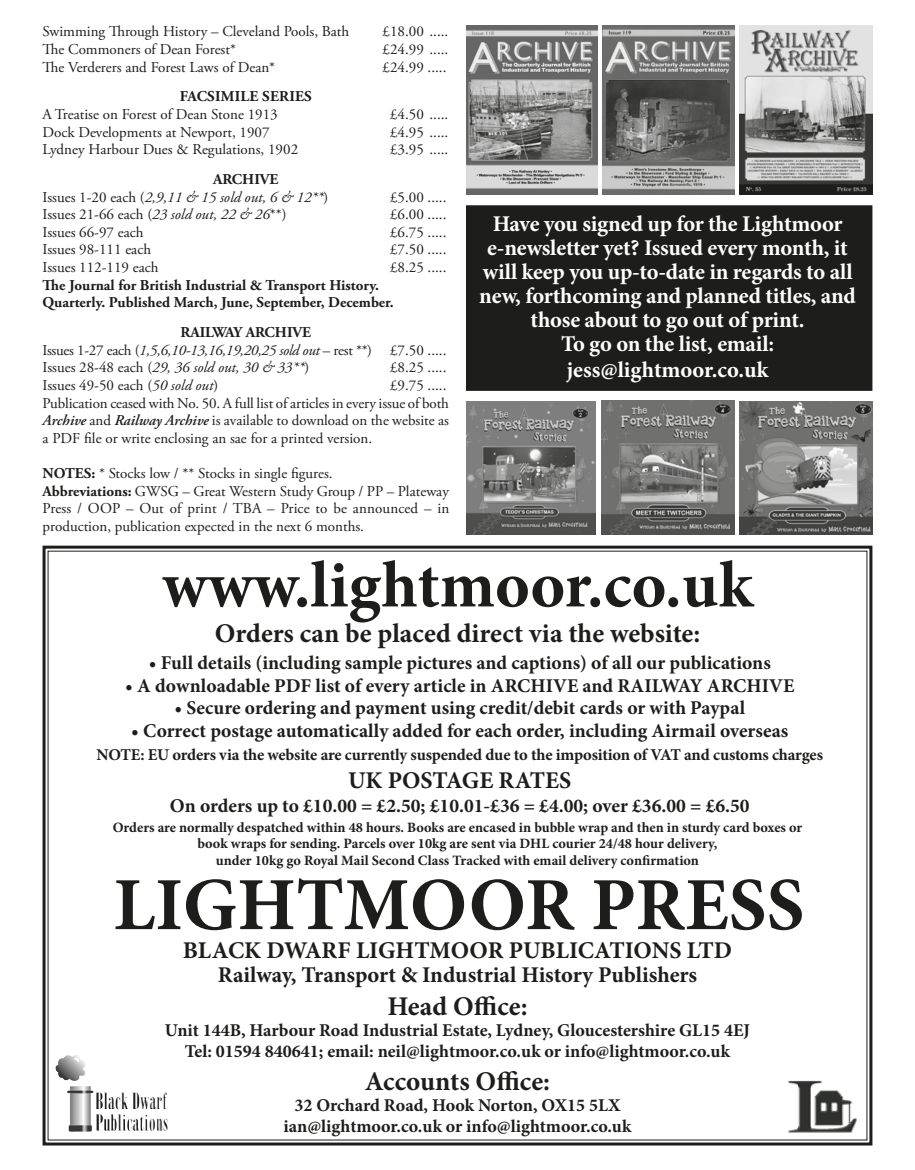
<style>
.page{position:relative;width:915px;height:1170px;background:#fff}
.page>*{position:absolute;margin:0;border:0;box-sizing:border-box;transform-origin:0 0}
.t1{font:700 75px "Minion Pro";color:#1d1d1b}
.t2{font:700 66px "Minion Pro";color:#1d1d1b}
.t3{font:700 27px "Minion Pro";color:#1d1d1b}
.t4{font:700 24px "Minion Pro";color:#1d1d1b}
.t5{font:700 22.5px/24.3px "Minion Pro";letter-spacing:-.01em;color:#fff;text-align:center}
.t6{font:700 22.5px "Minion Pro";color:#1d1d1b}
.t7{font:700 19.5px "Minion Pro";color:#1d1d1b}
.t8{font:700 18px/21px "Minion Pro";color:#1d1d1b;text-align:center}
.t9{font:700 16.5px "Minion Pro";letter-spacing:-.01em;color:#1d1d1b}
.t10{font:15px/17.5px "Adobe Garamond Pro";color:#1d1d1b}
.t11{font:15px/17.7px "Adobe Garamond Pro";letter-spacing:-.02em;color:#1d1d1b}
.t12{font:700 15px/17.7px "Adobe Garamond Pro";color:#1d1d1b}
.t13{font:italic 15px/17.7px "Adobe Garamond Pro";color:#1d1d1b}
.t14{font:700 14.25px/16.5px "Minion Pro";color:#1d1d1b;text-align:center}
.s1{font-weight:700;font-style:normal}
.s2{font-style:normal}
.s3{font-style:italic}
.s4{font-weight:700}
.s5{font-weight:600;font-style:italic}
</style>
<div class="page">
<svg style="left:42px;top:545px;width:831px;height:601px"></svg>
<div style="left:466px;top:205px;width:407px;height:186px;background:#1d1d1b"></div>
<div style="left:471px;top:210px;width:396px;height:176px;border:1px solid #1d1d1b"></div>
<img style="left:601px;top:401px;width:133px;height:133px">
<img style="left:466px;top:401px;width:129px;height:133px">
<img style="left:739px;top:401px;width:133px;height:133px">
<img style="left:466px;top:26px;width:131px;height:168px">
<img style="left:739px;top:26px;width:133px;height:168px">
<img style="left:602px;top:26px;width:132px;height:168px">
<img style="left:55px;top:1054px;width:112px;height:77px">
<img style="left:774px;top:1068px;width:84px;height:78px">
<p class="t10" style="left:43px;top:23px;width:308px">Swimming Through History – Cleveland Pools, Bath</p>
<p class="t10" style="left:382px;top:23px;width:67px">£18.00 .....</p>
<p class="t10" style="left:43px;top:41px;width:195px">The Commoners of Dean Forest*</p>
<p class="t10" style="left:382px;top:41px;width:67px">£24.99 .....</p>
<p class="t10" style="left:43px;top:59px;width:234px">The Verderers and Forest Laws of Dean*</p>
<p class="t10" style="left:382px;top:59px;width:65px">£24.99 .....</p>
<p class="t12" style="left:180px;top:88px;width:133px">FACSIMILE SERIES</p>
<p class="t10" style="left:43px;top:106px;width:236px">A Treatise on Forest of Dean Stone 1913</p>
<p class="t10" style="left:390px;top:106px;width:60px">£4.50 .....</p>
<p class="t10" style="left:43px;top:124px;width:228px">Dock Developments at Newport, 1907</p>
<p class="t10" style="left:390px;top:124px;width:60px">£4.95 .....</p>
<p class="t10" style="left:43px;top:141px;width:257px">Lydney Harbour Dues &amp; Regulations, 1902</p>
<p class="t10" style="left:390px;top:141px;width:60px">£3.95 .....</p>
<p class="t13" style="left:43px;top:171px;width:287px;text-indent:170px"><span class="s1">ARCHIVE<br></span><span class="s2">Issues 1-20 each (</span>2,9,11 &amp; 15 sold out, 6 &amp; 12**<span class="s2">)</span></p>
<p class="t10" style="left:390px;top:188px;width:58px">£5.00 .....</p>
<p class="t10" style="left:43px;top:206px;width:245px">Issues 21-66 each (<span class="s3">23 sold out, 22 &amp; 26</span>**)</p>
<p class="t10" style="left:390px;top:206px;width:58px">£6.00 .....</p>
<p class="t10" style="left:43px;top:224px;width:102px">Issues 66-97 each</p>
<p class="t10" style="left:390px;top:224px;width:58px">£6.75 .....</p>
<p class="t10" style="left:43px;top:241px;width:110px">Issues 98-111 each</p>
<p class="t10" style="left:390px;top:241px;width:58px">£7.50 .....</p>
<p class="t10" style="left:43px;top:259px;width:117px">Issues 112-119 each</p>
<p class="t10" style="left:390px;top:259px;width:58px">£8.25 .....</p>
<p class="t12" style="left:43px;top:276px;width:352px">The Journal for British Industrial &amp; Transport History.<br>Quarterly. Published March, June, September, December.</p>
<p class="t11" style="left:43px;top:324px;width:405px;text-indent:138px"><span class="s4">RAILWAY ARCHIVE<br></span>Issues 1-27 each (<span class="s3">1,5,6,10-13,16,19,20,25 sold out</span> – rest **) £7.50 .....<br>Issues 28-48 each (<span class="s3">29, 36 sold out, 30 &amp; 33**</span>)</p>
<p class="t10" style="left:390px;top:359px;width:58px">£8.25 .....</p>
<p class="t10" style="left:43px;top:377px;width:177px">Issues 49-50 each (<span class="s3">50 sold out</span>)</p>
<p class="t10" style="left:43px;top:377px;width:408px;text-indent:347px">£9.75 .....<br>Publication ceased with No. 50. A full list of articles in every issue of both <span class="s5">Archive</span> and <span class="s5">Railway Archive</span> is available to download on the website as a PDF file or write enclosing an sae for a printed version.</p>
<p class="t10" style="left:43px;top:465px;width:408px"><span class="s4">NOTES:</span> * Stocks low / ** Stocks in single figures.<br><span class="s4">Abbreviations:</span> GWSG – Great Western Study Group / PP – Plateway Press / OOP – Out of print / TBA – Price to be announced – in production, publication expected in the next 6 months.</p>
<p class="t5" style="left:479px;top:211px;width:378px">Have you signed up for the Lightmoor e-newsletter yet? Issued every month, it will keep you up-to-date in regards to all new, forthcoming and planned titles, and those about to go out of print.<br>To go on the list, email: jess@lightmoor.co.uk</p>
<h2 class="t2" style="left:162px;top:538px;width:592px">www.lightmoor.co.uk</h2>
<h3 class="t3" style="left:215px;top:614px;width:487px">Orders can be placed direct via the website:</h3>
<h3 class="t7" style="left:149px;top:649px;width:623px">• Full details (including sample pictures and captions) of all our publications</h3>
<h3 class="t7" style="left:125px;top:672px;width:670px">• A downloadable PDF list of every article in ARCHIVE and RAILWAY ARCHIVE</h3>
<h3 class="t7" style="left:174px;top:694px;width:572px">• Secure ordering and payment using credit/debit cards or with Paypal</h3>
<h3 class="t7" style="left:131px;top:717px;width:658px">• Correct postage automatically added for each order, including Airmail overseas</h3>
<p class="t9" style="left:96px;top:742px;width:727px">NOTE: EU orders via the website are currently suspended due to the imposition of VAT and customs charges</p>
<h3 class="t4" style="left:348px;top:763px;width:225px">UK POSTAGE RATES</h3>
<h3 class="t7" style="left:170px;top:792px;width:581px">On orders up to £10.00 = £2.50; £10.01-£36 = £4.00; over £36.00 = £6.50</h3>
<p class="t14" style="left:113px;top:818px;width:690px">Orders are normally despatched within 48 hours. Books are encased in bubble wrap and then in sturdy card boxes or book wraps for sending. Parcels over 10kg are sent via DHL courier 24/48 hour delivery,<br>under 10kg go Royal Mail Second Class Tracked with email delivery confirmation</p>
<h1 class="t1" style="left:114px;top:852px;width:692px">LIGHTMOOR PRESS</h1>
<h3 class="t4" style="left:183px;top:932px;width:550px">BLACK DWARF LIGHTMOOR PUBLICATIONS LTD</h3>
<h3 class="t6" style="left:218px;top:958px;width:480px">Railway, Transport &amp; Industrial History Publishers</h3>
<h3 class="t3" style="left:387px;top:986px;width:142px">Head Office:</h3>
<p class="t8" style="left:165px;top:1019px;width:586px">Unit 144B, Harbour Road Industrial Estate, Lydney, Gloucestershire GL15 4EJ<br>Tel: 01594 840641; email: neil@lightmoor.co.uk or info@lightmoor.co.uk</p>
<h3 class="t3" style="left:365px;top:1061px;width:187px">Accounts Office:</h3>
<p class="t8" style="left:283px;top:1094px;width:349px">32 Orchard Road, Hook Norton, OX15 5LX ian@lightmoor.co.uk or info@lightmoor.co.uk</p>
</div>
